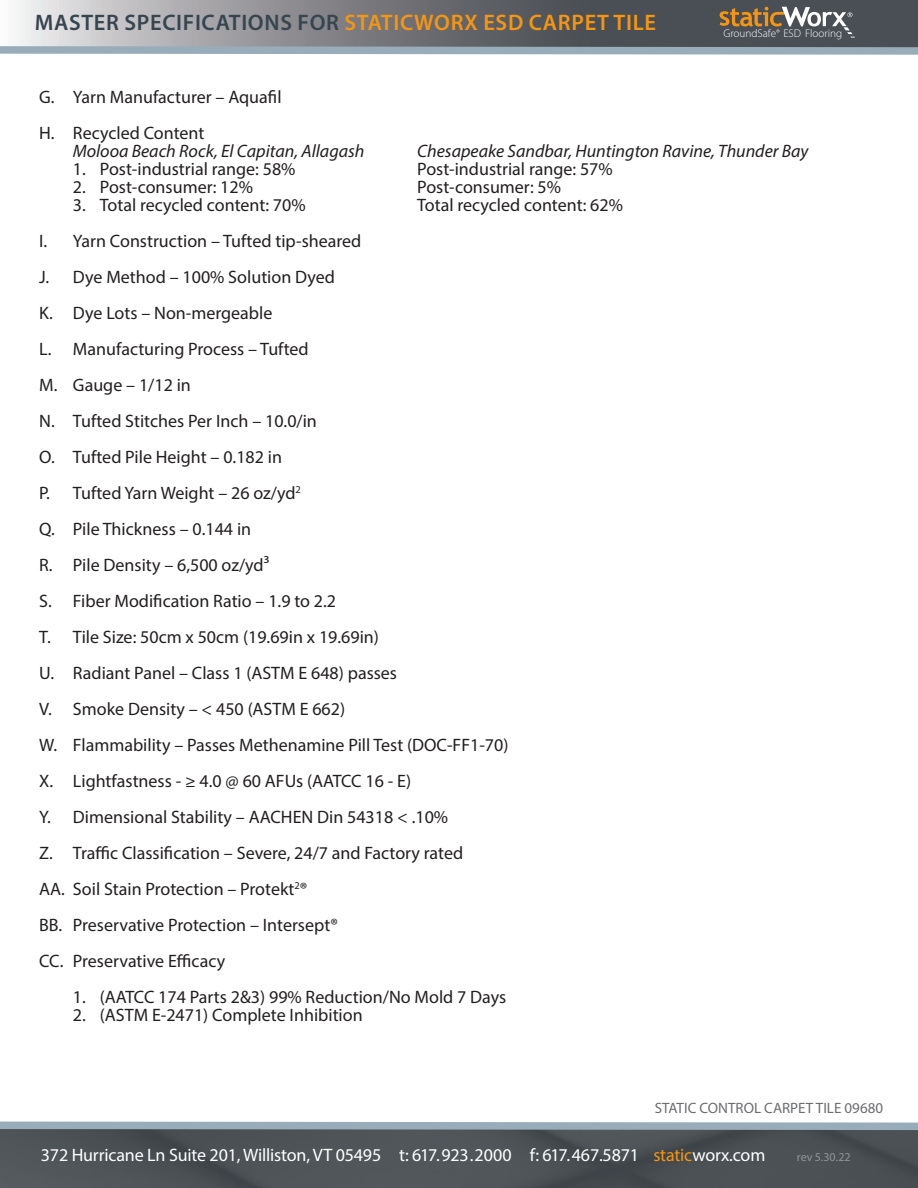
<style>
.page{position:relative;width:918px;height:1188px;background:#fff}
.page>*{position:absolute;margin:0;border:0;box-sizing:border-box;transform-origin:0 0}
.t1{font:600 22.5px "Myriad Pro";letter-spacing:.03em;color:#36454f}
.t2{font:18px "Myriad Pro";color:#231f20}
.t3{font:18px "Myriad Pro";letter-spacing:-.01em;color:#fff}
.t4{font:italic 18px "Myriad Pro";color:#231f20}
.t5{font:15px "Myriad Pro";color:#6c6d70}
.t6{font:12px "Myriad Pro";letter-spacing:-.005em;color:#939598}
.t7{font:300 11.25px "Myriad Pro";color:#fff}
.s1{color:#f49613}
</style>
<div class="page">
<img style="left:0;top:1134px;width:918px;height:54px">
<svg style="left:15px;top:0;width:903px;height:7px;background:#76797d"></svg>
<svg style="left:0;top:1121px;width:918px;height:13px;background:#86939c"></svg>
<svg style="left:0;top:7px;width:918px;height:48px;background:#84878b"></svg>
<p class="t1" style="left:35px;top:8px;width:623px">MASTER SPECIFICATIONS FOR <span class="s1">STATICWORX ESD CARPET TILE</span></p>
<p class="t7" style="left:723px;top:27px;width:120px">GroundSafe ESD Flooring</p>
<p class="t2" style="left:39px;top:86px;width:244px">G. Yarn Manufacturer – Aquafil</p>
<p class="t2" style="left:39px;top:122px;width:167px">H. Recycled Content</p>
<p class="t4" style="left:73px;top:140px;width:293px">Molooa Beach Rock, El Capitan, Allagash</p>
<p class="t4" style="left:417px;top:140px;width:393px">Chesapeake Sandbar, Huntington Ravine, Thunder Bay</p>
<p class="t2" style="left:73px;top:158px;width:224px">1. Post-industrial range: 58%</p>
<p class="t2" style="left:417px;top:158px;width:197px">Post-industrial range: 57%</p>
<p class="t2" style="left:73px;top:176px;width:182px">2. Post-consumer: 12%</p>
<p class="t2" style="left:417px;top:176px;width:145px">Post-consumer: 5%</p>
<p class="t2" style="left:73px;top:194px;width:234px">3. Total recycled content: 70%</p>
<p class="t2" style="left:417px;top:194px;width:207px">Total recycled content: 62%</p>
<p class="t2" style="left:39px;top:230px;width:324px">I. Yarn Construction – Tufted tip-sheared</p>
<p class="t2" style="left:39px;top:266px;width:297px">J. Dye Method – 100% Solution Dyed</p>
<p class="t2" style="left:39px;top:302px;width:235px">K. Dye Lots – Non-mergeable</p>
<p class="t2" style="left:39px;top:338px;width:271px">L. Manufacturing Process – Tufted</p>
<p class="t2" style="left:39px;top:374px;width:153px">M. Gauge – 1/12 in</p>
<p class="t2" style="left:39px;top:410px;width:279px">N. Tufted Stitches Per Inch – 10.0/in</p>
<p class="t2" style="left:39px;top:446px;width:244px">O. Tufted Pile Height – 0.182 in</p>
<p class="t2" style="left:39px;top:482px;width:263px">P. Tufted Yarn Weight – 26 oz/yd<sup>2</sup></p>
<p class="t2" style="left:39px;top:518px;width:214px">Q. Pile Thickness – 0.144 in</p>
<p class="t2" style="left:39px;top:554px;width:232px">R. Pile Density – 6,500 oz/yd³</p>
<p class="t2" style="left:39px;top:590px;width:298px">S. Fiber Modification Ratio – 1.9 to 2.2</p>
<p class="t2" style="left:39px;top:626px;width:341px">T. Tile Size: 50cm x 50cm (19.69in x 19.69in)</p>
<p class="t2" style="left:39px;top:662px;width:359px">U. Radiant Panel – Class 1 (ASTM E 648) passes</p>
<p class="t2" style="left:39px;top:698px;width:308px">V. Smoke Density – &lt; 450 (ASTM E 662)</p>
<p class="t2" style="left:39px;top:734px;width:471px">W. Flammability – Passes Methenamine Pill Test (DOC-FF1-70)</p>
<p class="t2" style="left:39px;top:770px;width:373px">X. Lightfastness - ≥ 4.0 @ 60 AFUs (AATCC 16 - E)</p>
<p class="t2" style="left:39px;top:806px;width:410px">Y. Dimensional Stability – AACHEN Din 54318 &lt; .10%</p>
<p class="t2" style="left:39px;top:842px;width:426px">Z. Traffic Classification – Severe, 24/7 and Factory rated</p>
<p class="t2" style="left:39px;top:878px;width:270px">AA. Soil Stain Protection – Protekt<sup>2</sup>®</p>
<p class="t2" style="left:39px;top:914px;width:300px">BB. Preservative Protection – Intersept®</p>
<p class="t2" style="left:39px;top:950px;width:188px">CC. Preservative Efficacy</p>
<p class="t2" style="left:73px;top:986px;width:435px">1. (AATCC 174 Parts 2&amp;3) 99% Reduction/No Mold 7 Days</p>
<p class="t2" style="left:73px;top:1004px;width:291px">2. (ASTM E-2471) Complete Inhibition</p>
<p class="t5" style="left:655px;top:1099px;width:230px">STATIC CONTROL CARPET TILE 09680</p>
<p class="t3" style="left:41px;top:1144px;width:726px">372 Hurricane Ln Suite 201, Williston, VT 05495 t: 617.923.2000 f: 617.467.5871 <span class="s1">static</span>worx.com</p>
<p class="t6" style="left:797px;top:1150px;width:55px">rev 5.30.22</p>
</div>
